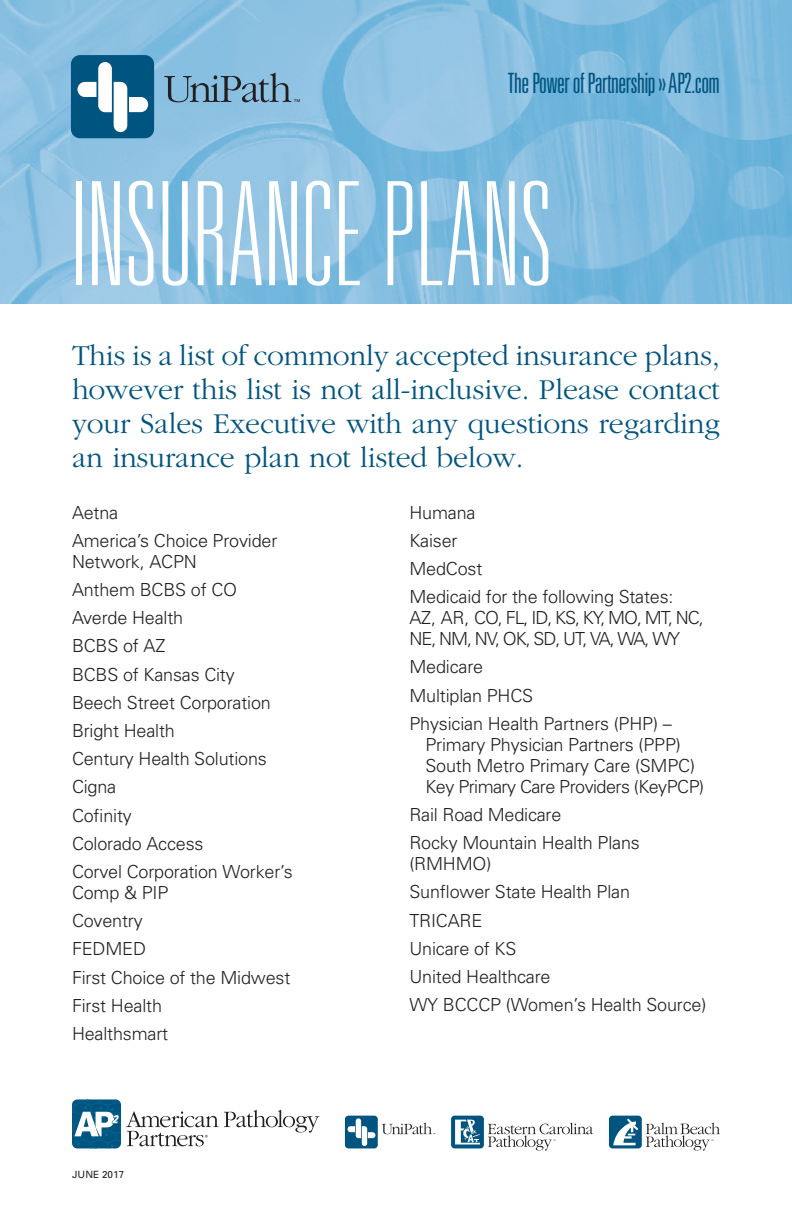
<style>
.page{position:relative;width:792px;height:1224px;background:#fff}
.page>*{position:absolute;margin:0;border:0;box-sizing:border-box;transform-origin:0 0}
.big_name_left{font:100 ultra-condensed 144px "Univers";letter-spacing:.01em;color:#fff}
.intro_text{font:300 30px/34px "Garamond";letter-spacing:-.005em;color:#005480;text-align:justify}
.t1{font:300 ultra-condensed 28px "Univers";letter-spacing:-.02em;color:#005480}
.text{font:300 18px/21px "Univers";letter-spacing:-.01em;color:#231f20}
.sheet_number{font:10px "Univers";color:#231f20}
</style>
<div class="page">
<svg style="left:72px;top:1099px;width:247px;height:49px"></svg>
<div style="left:451px;top:1116px;width:33px;height:32px;background:#005480;border-radius:4px"></div>
<svg style="left:455px;top:1119px;width:25px;height:26px"></svg>
<svg style="left:488px;top:1123px;width:105px;height:28px"></svg>
<div style="left:609px;top:1116px;width:33px;height:32px;background:#005480;border-radius:4px"></div>
<svg style="left:613px;top:1119px;width:25px;height:26px"></svg>
<svg style="left:646px;top:1123px;width:74px;height:28px"></svg>
<div style="left:345px;top:1116px;width:33px;height:32px;background:#005480;border-radius:4px"></div>
<svg style="left:348px;top:1118px;width:27px;height:28px"></svg>
<svg style="left:382px;top:1123px;width:53px;height:11px"></svg>
<img style="left:0;top:0;width:792px;height:304px">
<div style="left:71px;top:55px;width:83px;height:83px;background:#005480;border-radius:9px"></div>
<svg style="left:77px;top:62px;width:71px;height:70px"></svg>
<svg style="left:164px;top:73px;width:136px;height:29px;background:#739cb6"></svg>
<p class="t1" style="left:508px;top:68px;width:214px">The Power of Partnership » AP2.com</p>
<p class="big_name_left" style="left:71px;top:161px;width:482px">INSURANCE PLANS</p>
<p class="intro_text" style="left:72px;top:338px;width:650px">This is a list of commonly accepted insurance plans, however this list is not all-inclusive. Please contact your Sales Executive with any questions regarding an insurance plan not listed below.</p>
<p class="text" style="left:72px;top:501px;width:48px">Aetna</p>
<p class="text" style="left:72px;top:529px;width:207px">America’s Choice Provider<br>Network, ACPN</p>
<p class="text" style="left:72px;top:579px;width:167px">Anthem BCBS of CO</p>
<p class="text" style="left:72px;top:607px;width:113px">Averde Health</p>
<p class="text" style="left:72px;top:635px;width:95px">BCBS of AZ</p>
<p class="text" style="left:72px;top:663px;width:164px">BCBS of Kansas City</p>
<p class="text" style="left:72px;top:691px;width:200px">Beech Street Corporation</p>
<p class="text" style="left:72px;top:720px;width:104px">Bright Health</p>
<p class="text" style="left:72px;top:748px;width:196px">Century Health Solutions</p>
<p class="text" style="left:72px;top:776px;width:46px">Cigna</p>
<p class="text" style="left:72px;top:804px;width:61px">Cofinity</p>
<p class="text" style="left:72px;top:832px;width:133px">Colorado Access</p>
<p class="text" style="left:72px;top:861px;width:222px">Corvel Corporation Worker’s<br>Comp &amp; PIP</p>
<p class="text" style="left:72px;top:910px;width:72px">Coventry</p>
<p class="text" style="left:72px;top:938px;width:76px">FEDMED</p>
<p class="text" style="left:72px;top:966px;width:220px">First Choice of the Midwest</p>
<p class="text" style="left:72px;top:994px;width:92px">First Health</p>
<p class="text" style="left:72px;top:1023px;width:98px">Healthsmart</p>
<p class="sheet_number" style="left:72px;top:1168px;width:54px">JUNE 2017</p>
<p class="text" style="left:410px;top:501px;width:68px">Humana</p>
<p class="text" style="left:410px;top:529px;width:50px">Kaiser</p>
<p class="text" style="left:410px;top:558px;width:74px">MedCost</p>
<p class="text" style="left:410px;top:586px;width:296px">Medicaid for the following States:<br>AZ, AR, CO, FL, ID, KS, KY, MO, MT, NC,<br>NE, NM, NV, OK, SD, UT, VA, WA, WY</p>
<p class="text" style="left:410px;top:656px;width:75px">Medicare</p>
<p class="text" style="left:410px;top:684px;width:125px">Multiplan PHCS</p>
<p class="text" style="left:426px;top:712px;width:280px;text-indent:-16px">Physician Health Partners (PHP) – Primary Physician Partners (PPP)<br>South Metro Primary Care (SMPC)<br>Key Primary Care Providers (KeyPCP)</p>
<p class="text" style="left:410px;top:804px;width:153px">Rail Road Medicare</p>
<p class="text" style="left:410px;top:832px;width:232px">Rocky Mountain Health Plans (RMHMO)</p>
<p class="text" style="left:410px;top:881px;width:222px">Sunflower State Health Plan</p>
<p class="text" style="left:410px;top:909px;width:74px">TRICARE</p>
<p class="text" style="left:410px;top:937px;width:108px">Unicare of KS</p>
<p class="text" style="left:410px;top:966px;width:143px">United Healthcare</p>
<p class="text" style="left:410px;top:994px;width:298px">WY BCCCP (Women’s Health Source)</p>
</div>
